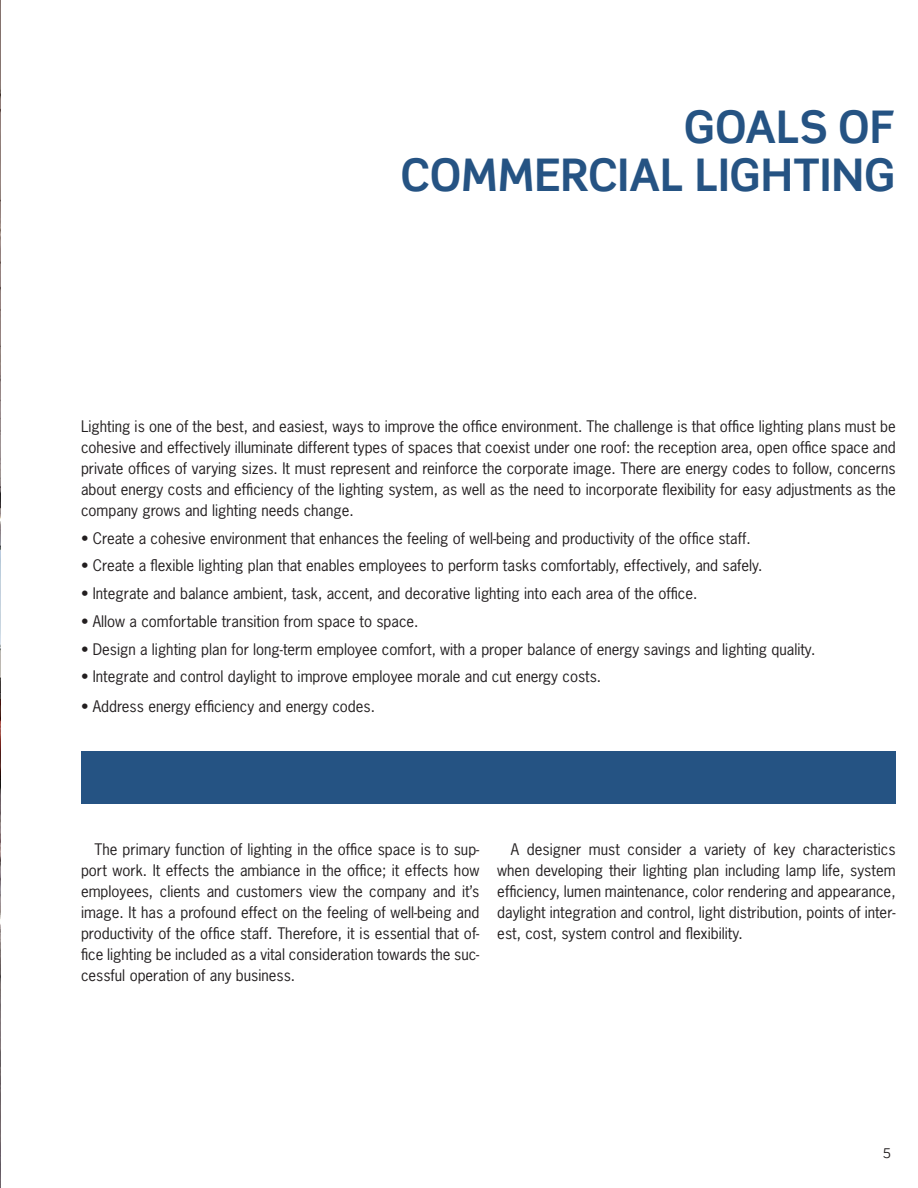
<style>
.page{position:relative;width:918px;height:1188px;background:#fff}
.page>*{position:absolute;margin:0;border:0;box-sizing:border-box;transform-origin:0 0}
.t1{font:700 45px/48px "Scene Std";letter-spacing:-.01em;color:#255383;text-align:right}
.t2{font:15px/21px "News Gothic Std";color:#231f20;text-align:justify}
.t3{font:13.5px "Scene Std";color:#231f20}
</style>
<div class="page">
<img style="left:0;top:0;width:1px;height:1188px">
<div style="left:81px;top:751px;width:815px;height:53px;background:#255383"></div>
<h1 class="t1" style="left:400px;top:102px;width:497px">GOALS OF<br>COMMERCIAL LIGHTING</h1>
<p class="t2" style="left:81px;top:416px;width:816px">Lighting is one of the best, and easiest, ways to improve the office environment. The challenge is that office lighting plans must be cohesive and effectively illuminate different types of spaces that coexist under one roof: the reception area, open office space and private offices of varying sizes. It must represent and reinforce the corporate image. There are energy codes to follow, concerns about energy costs and efficiency of the lighting system, as well as the need to incorporate flexibility for easy adjustments as the company grows and lighting needs change.</p>
<p class="t2" style="left:81px;top:527px;width:671px">• Create a cohesive environment that enhances the feeling of well-being and productivity of the office staff.</p>
<p class="t2" style="left:81px;top:555px;width:683px">• Create a flexible lighting plan that enables employees to perform tasks comfortably, effectively, and safely.</p>
<p class="t2" style="left:81px;top:583px;width:618px">• Integrate and balance ambient, task, accent, and decorative lighting into each area of the office.</p>
<p class="t2" style="left:81px;top:611px;width:339px">• Allow a comfortable transition from space to space.</p>
<p class="t2" style="left:81px;top:638px;width:736px">• Design a lighting plan for long-term employee comfort, with a proper balance of energy savings and lighting quality.</p>
<p class="t2" style="left:81px;top:666px;width:522px">• Integrate and control daylight to improve employee morale and cut energy costs.</p>
<p class="t2" style="left:81px;top:695px;width:296px">• Address energy efficiency and energy codes.</p>
<p class="t2" style="left:81px;top:839px;width:400px;text-indent:14px">The primary function of lighting in the office space is to sup&shy;port work. It effects the ambiance in the office; it effects how employees, clients and customers view the company and it’s image. It has a profound effect on the feeling of well-being and productivity of the office staff. Therefore, it is essential that of&shy;fice lighting be included as a vital consideration towards the suc&shy;cessful operation of any business.</p>
<p class="t2" style="left:497px;top:839px;width:400px;text-indent:14px">A designer must consider a variety of key characteristics when developing their lighting plan including lamp life, system efficiency, lumen maintenance, color rendering and appearance, daylight integration and control, light distribution, points of inter&shy;est, cost, system control and flexibility.</p>
<p class="t3" style="left:883px;top:1145px;width:10px">5</p>
</div>
